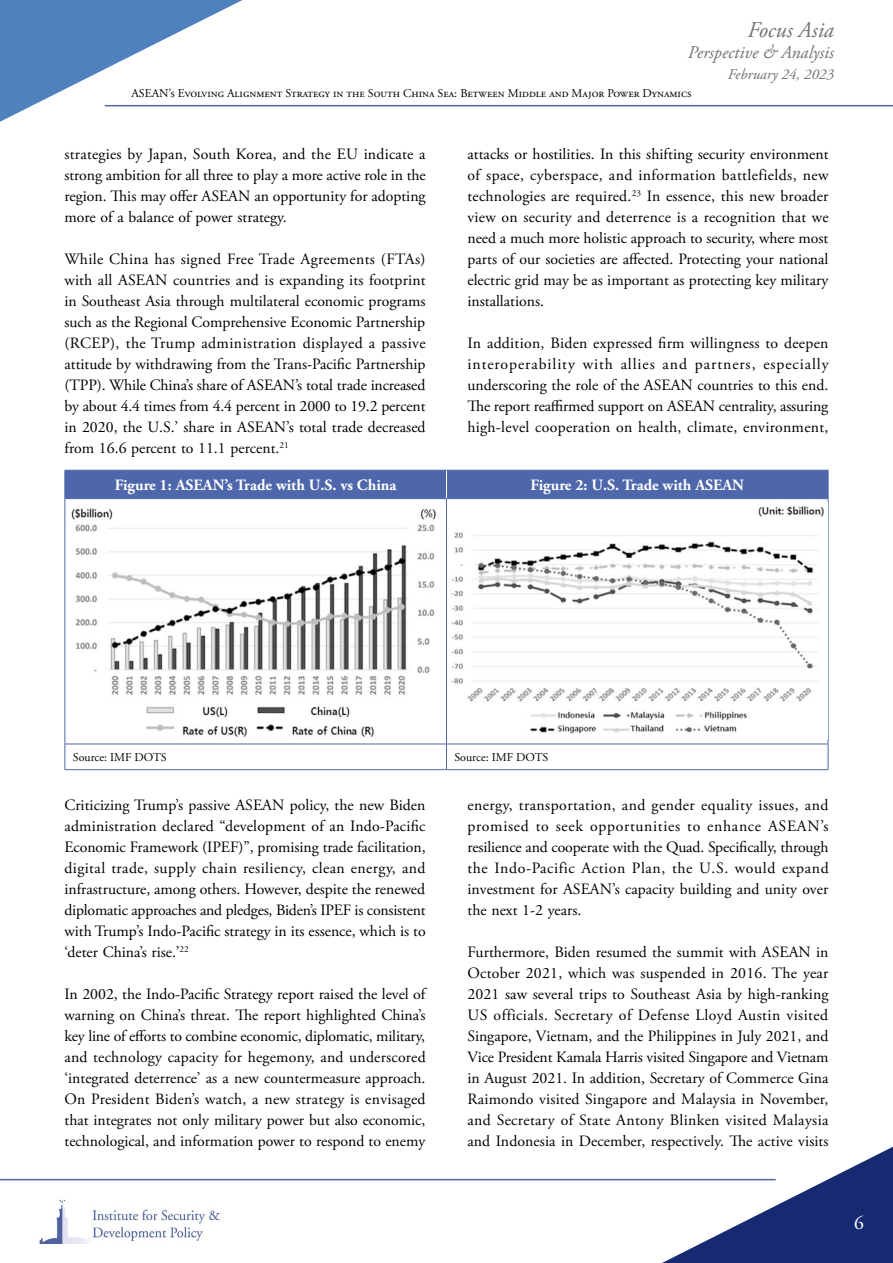
<style>
.page{position:relative;width:893px;height:1263px;background:#fff}
.page>*{position:absolute;margin:0;border:0;box-sizing:border-box;transform-origin:0 0}
.t1{font:italic 22.5px "Adobe Garamond Pro";color:#707172}
.t2{font:19.5px "Adobe Garamond Pro";color:#fff}
.t3{font:italic 18px "Adobe Garamond Pro";color:#707172}
.t4{font:15.75px/21px "Adobe Garamond Pro";color:#000;text-align:justify}
.t5{font:700 15.75px "Adobe Garamond Pro";color:#fff}
.t6{font:italic 15px "Adobe Garamond Pro";color:#707172}
.t7{font:12px "Adobe Garamond Pro";color:#000}
</style>
<div class="page">
<hr style="left:105px;top:105px;width:788px;height:1px;background:#5066a7">
<svg style="left:0;top:0;width:268px;height:122px"></svg>
<svg style="left:637px;top:1146px;width:256px;height:117px"></svg>
<hr style="left:0;top:1179px;width:776px;height:1px;background:#5066a7">
<img style="left:39px;top:1199px;width:181px;height:44px">
<hr style="left:64px;top:499px;width:1px;height:245px;background:#4e67aa">
<hr style="left:446px;top:499px;width:1px;height:245px;background:#4e67aa">
<hr style="left:828px;top:499px;width:1px;height:245px;background:#4e67aa">
<hr style="left:64px;top:744px;width:382px;height:1px;background:#4e67aa">
<svg style="left:64px;top:744px;width:1px;height:25px"></svg>
<hr style="left:446px;top:744px;width:382px;height:1px;background:#4e67aa">
<svg style="left:446px;top:744px;width:1px;height:25px"></svg>
<svg style="left:828px;top:744px;width:1px;height:25px"></svg>
<hr style="left:64px;top:769px;width:382px;height:1px;background:#4e67aa">
<hr style="left:446px;top:769px;width:382px;height:1px;background:#4e67aa">
<svg style="left:64px;top:470px;width:765px;height:29px;background:#4f67aa"></svg>
<img style="left:71px;top:508px;width:365px;height:229px">
<img style="left:451px;top:506px;width:373px;height:228px">
<h1 class="t1" style="left:747px;top:16px;width:88px">Focus Asia</h1>
<p class="t3" style="left:688px;top:42px;width:148px">Perspective &amp; Analysis</p>
<p class="t6" style="left:728px;top:65px;width:108px">February 24, 2023</p>
<p class="t7" style="left:131px;top:86px;width:562px">ASEAN’s Evolving Alignment Strategy in the South China Sea: Between Middle and Major Power Dynamics</p>
<p class="t4" style="left:467px;top:144px;width:363px">attacks or hostilities. In this shifting security environment of space, cyberspace, and information battlefields, new technologies are required.<sup>23</sup> In essence, this new broader view on security and deterrence is a recognition that we need a much more holistic approach to security, where most parts of our societies are affected. Protecting your national electric grid may be as important as protecting key military installations.</p>
<p class="t4" style="left:467px;top:333px;width:363px">In addition, Biden expressed firm willingness to deepen interoperability with allies and partners, especially underscoring the role of the ASEAN countries to this end.<br>The report reaffirmed support on ASEAN centrality, assuring high-level cooperation on health, climate, environment,</p>
<p class="t4" style="left:64px;top:144px;width:363px">strategies by Japan, South Korea, and the EU indicate a strong ambition for all three to play a more active role in the region. This may offer ASEAN an opportunity for adopting more of a balance of power strategy.</p>
<p class="t4" style="left:64px;top:249px;width:363px">While China has signed Free Trade Agreements (FTAs) with all ASEAN countries and is expanding its footprint in Southeast Asia through multilateral economic programs such as the Regional Comprehensive Economic Partnership (RCEP), the Trump administration displayed a passive attitude by withdrawing from the Trans-Pacific Partnership (TPP). While China’s share of ASEAN’s total trade increased by about 4.4 times from 4.4 percent in 2000 to 19.2 percent in 2020, the U.S.’ share in ASEAN’s total trade decreased from 16.6 percent to 11.1 percent.<sup>21</sup></p>
<p class="t5" style="left:115px;top:476px;width:283px">Figure 1: ASEAN’s Trade with U.S. vs China</p>
<p class="t5" style="left:530px;top:476px;width:215px">Figure 2: U.S. Trade with ASEAN</p>
<p class="t7" style="left:73px;top:750px;width:95px">Source: IMF DOTS</p>
<p class="t7" style="left:455px;top:750px;width:95px">Source: IMF DOTS</p>
<p class="t4" style="left:64px;top:795px;width:363px">Criticizing Trump’s passive ASEAN policy, the new Biden administration declared “development of an Indo-Pacific Economic Framework (IPEF)”, promising trade facilitation, digital trade, supply chain resiliency, clean energy, and infrastructure, among others. However, despite the renewed diplomatic approaches and pledges, Biden’s IPEF is consistent with Trump’s Indo-Pacific strategy in its essence, which is to ‘deter China’s rise.’<sup>22</sup></p>
<p class="t4" style="left:64px;top:984px;width:363px">In 2002, the Indo-Pacific Strategy report raised the level of warning on China’s threat. The report highlighted China’s key line of efforts to combine economic, diplomatic, military, and technology capacity for hegemony, and underscored ‘integrated deterrence’ as a new countermeasure approach.<br>On President Biden’s watch, a new strategy is envisaged that integrates not only military power but also economic, technological, and information power to respond to enemy</p>
<p class="t4" style="left:467px;top:795px;width:363px">energy, transportation, and gender equality issues, and promised to seek opportunities to enhance ASEAN’s resilience and cooperate with the Quad. Specifically, through the Indo-Pacific Action Plan, the U.S. would expand investment for ASEAN’s capacity building and unity over the next 1-2 years.</p>
<p class="t4" style="left:467px;top:942px;width:363px">Furthermore, Biden resumed the summit with ASEAN in October 2021, which was suspended in 2016. The year 2021 saw several trips to Southeast Asia by high-ranking US officials. Secretary of Defense Lloyd Austin visited Singapore, Vietnam, and the Philippines in July 2021, and Vice President Kamala Harris visited Singapore and Vietnam in August 2021. In addition, Secretary of Commerce Gina Raimondo visited Singapore and Malaysia in November, and Secretary of State Antony Blinken visited Malaysia and Indonesia in December, respectively. The active visits</p>
<p class="t2" style="left:854px;top:1211px;width:11px">6</p>
</div>
